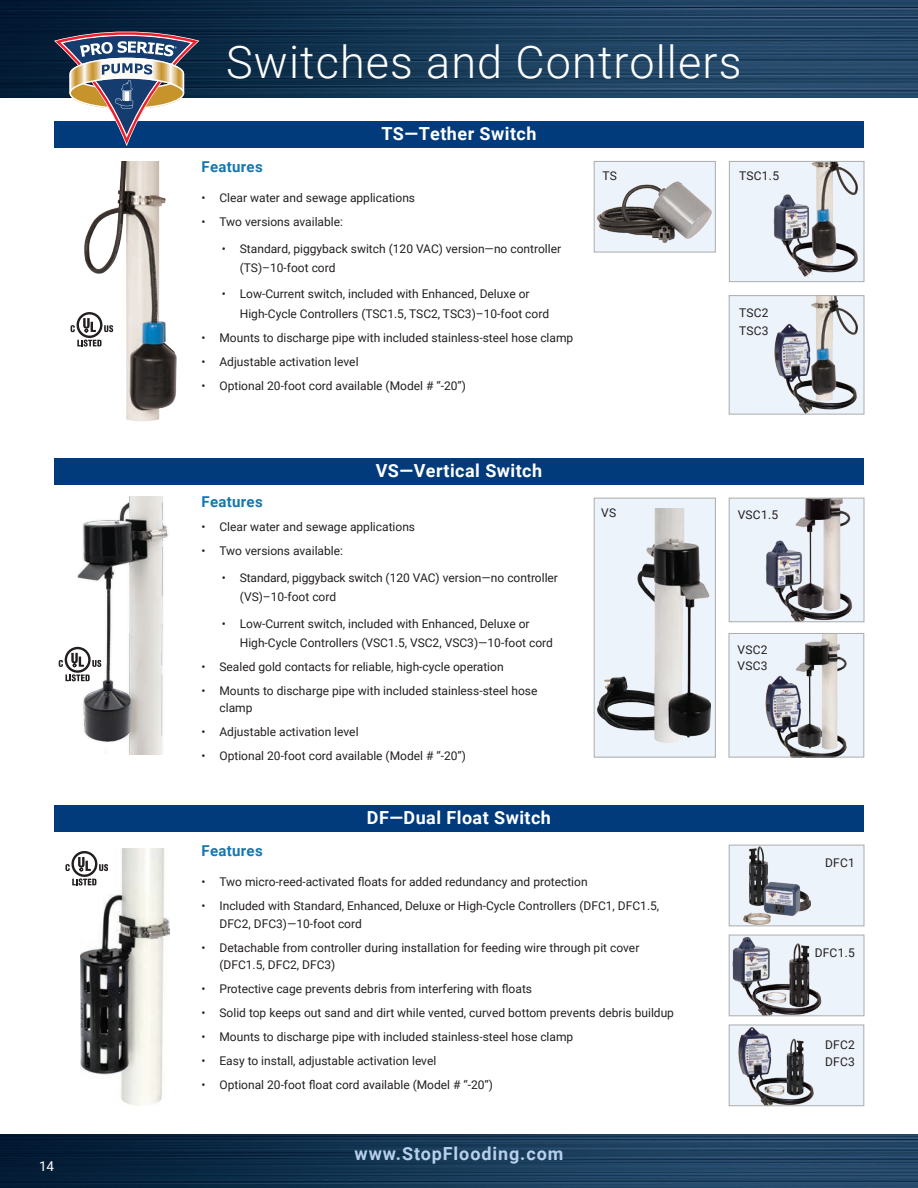
<style>
.page{position:relative;width:918px;height:1188px;background:#fff}
.page>*{position:absolute;margin:0;border:0;box-sizing:border-box;transform-origin:0 0}
.t1{font:300 45px "Roboto";letter-spacing:.025em;color:#fff}
.t2{font:700 18px "Roboto";letter-spacing:.025em;color:#fff}
.t3{font:700 18px "Roboto";letter-spacing:.05em;color:#b6d0ec}
.t4{font:700 15px "Roboto";letter-spacing:.02em;color:#1577af}
.t5{font:13.5px "Roboto";color:#fff}
.t6{font:12px/19.5px "Roboto";color:#231f20}
.t7{font:12px/17.2px "Roboto";letter-spacing:.02em;color:#231f20}
</style>
<div class="page">
<img style="left:0;top:1134px;width:918px;height:54px">
<img style="left:0;top:0;width:918px;height:97px">
<div style="left:54px;top:806px;width:810px;height:26px;background:#013b7c"></div>
<div style="left:54px;top:458px;width:810px;height:26px;background:#013b7c"></div>
<div style="left:54px;top:122px;width:810px;height:26px;background:#013b7c"></div>
<img style="left:81px;top:849px;width:89px;height:257px">
<img style="left:732px;top:1027px;width:129px;height:77px">
<div style="left:729px;top:1025px;width:135px;height:81px;border:1px solid #abacac"></div>
<img style="left:58px;top:497px;width:110px;height:257px">
<div style="left:594px;top:498px;width:121px;height:259px;background:#edf3fa"></div>
<img style="left:597px;top:508px;width:113px;height:235px">
<div style="left:594px;top:498px;width:122px;height:259px;border:1px solid #abacac"></div>
<img style="left:84px;top:162px;width:92px;height:259px">
<div style="left:729px;top:161px;width:135px;height:121px;background:#edf3fa"></div>
<img style="left:773px;top:163px;width:85px;height:114px">
<div style="left:729px;top:161px;width:135px;height:121px;border:1px solid #abacac"></div>
<div style="left:729px;top:296px;width:135px;height:118px;background:#edf3fa"></div>
<img style="left:774px;top:297px;width:84px;height:115px">
<div style="left:729px;top:295px;width:135px;height:119px;border:1px solid #abacac"></div>
<svg style="left:65px;top:851px;width:43px;height:35px"></svg>
<svg style="left:59px;top:647px;width:42px;height:34px"></svg>
<svg style="left:71px;top:312px;width:42px;height:35px"></svg>
<img style="left:731px;top:937px;width:131px;height:77px">
<div style="left:729px;top:935px;width:135px;height:81px;border:1px solid #abacac"></div>
<div style="left:729px;top:845px;width:135px;height:81px;background:#edf3fa"></div>
<img style="left:743px;top:847px;width:67px;height:77px">
<div style="left:729px;top:845px;width:135px;height:81px;border:1px solid #abacac"></div>
<img style="left:731px;top:500px;width:130px;height:120px">
<div style="left:729px;top:498px;width:135px;height:124px;border:1px solid #abacac"></div>
<img style="left:596px;top:163px;width:118px;height:87px">
<div style="left:594px;top:161px;width:122px;height:91px;border:1px solid #abacac"></div>
<div style="left:729px;top:633px;width:135px;height:124px;background:#edf3fa"></div>
<img style="left:765px;top:635px;width:82px;height:120px">
<div style="left:729px;top:633px;width:135px;height:124px;border:1px solid #abacac"></div>
<svg style="left:54px;top:29px;width:145px;height:117px"></svg>
<p class="t5" style="left:39px;top:1156px;width:17px">14</p>
<h1 class="t1" style="left:226px;top:30px;width:517px">Switches and Controllers</h1>
<h2 class="t2" style="left:382px;top:121px;width:156px">TS—Tether Switch</h2>
<p class="t4" style="left:201px;top:156px;width:63px">Features</p>
<p class="t6" style="left:201px;top:188px;width:215px">• Clear water and sewage applications</p>
<p class="t6" style="left:201px;top:212px;width:143px">• Two versions available:</p>
<p class="t6" style="left:240px;top:238px;width:323px;text-indent:-18px">• Standard, piggyback switch (120 VAC) version—no controller (TS)–10-foot cord</p>
<p class="t6" style="left:240px;top:284px;width:311px;text-indent:-18px">• Low-Current switch, included with Enhanced, Deluxe or<br>High-Cycle Controllers (TSC1.5, TSC2, TSC3)–10-foot cord</p>
<p class="t6" style="left:201px;top:327px;width:373px">• Mounts to discharge pipe with included stainless-steel hose clamp</p>
<p class="t6" style="left:201px;top:351px;width:159px">• Adjustable activation level</p>
<p class="t6" style="left:201px;top:375px;width:266px">• Optional 20-foot cord available (Model # “-20”)</p>
<h2 class="t2" style="left:376px;top:458px;width:168px">VS—Vertical Switch</h2>
<p class="t4" style="left:201px;top:492px;width:63px">Features</p>
<p class="t6" style="left:201px;top:517px;width:215px">• Clear water and sewage applications</p>
<p class="t6" style="left:201px;top:541px;width:143px">• Two versions available:</p>
<p class="t6" style="left:240px;top:567px;width:320px;text-indent:-18px">• Standard, piggyback switch (120 VAC) version—no controller (VS)–10-foot cord</p>
<p class="t6" style="left:240px;top:613px;width:315px;text-indent:-18px">• Low-Current switch, included with Enhanced, Deluxe or<br>High-Cycle Controllers (VSC1.5, VSC2, VSC3)—10-foot cord</p>
<p class="t6" style="left:201px;top:657px;width:304px">• Sealed gold contacts for reliable, high-cycle operation</p>
<p class="t6" style="left:219px;top:682px;width:319px;line-height:17.2px;text-indent:-18px">• Mounts to discharge pipe with included stainless-steel hose clamp</p>
<p class="t6" style="left:201px;top:722px;width:159px">• Adjustable activation level</p>
<p class="t6" style="left:201px;top:746px;width:266px">• Optional 20-foot cord available (Model # “-20”)</p>
<h2 class="t2" style="left:367px;top:805px;width:186px">DF—Dual Float Switch</h2>
<p class="t6" style="left:603px;top:166px;width:16px">TS</p>
<p class="t6" style="left:739px;top:165px;width:41px">TSC1.5</p>
<p class="t6" style="left:601px;top:502px;width:16px">VS</p>
<p class="t7" style="left:739px;top:304px;width:31px">TSC2<br>TSC3</p>
<p class="t6" style="left:738px;top:505px;width:42px">VSC1.5</p>
<p class="t7" style="left:738px;top:641px;width:32px;line-height:16.5px">VSC2<br>VSC3</p>
<p class="t4" style="left:201px;top:840px;width:63px">Features</p>
<p class="t6" style="left:201px;top:872px;width:388px">• Two micro-reed-activated floats for added redundancy and protection</p>
<p class="t6" style="left:219px;top:897px;width:441px;line-height:17.2px;text-indent:-18px">• Included with Standard, Enhanced, Deluxe or High-Cycle Controllers (DFC1, DFC1.5,<br>DFC2, DFC3)—10-foot cord</p>
<p class="t6" style="left:219px;top:938px;width:421px;line-height:17.2px;text-indent:-18px">• Detachable from controller during installation for feeding wire through pit cover (DFC1.5, DFC2, DFC3)</p>
<p class="t6" style="left:201px;top:978px;width:332px">• Protective cage prevents debris from interfering with floats</p>
<p class="t6" style="left:201px;top:1002px;width:474px">• Solid top keeps out sand and dirt while vented, curved bottom prevents debris buildup</p>
<p class="t6" style="left:201px;top:1026px;width:373px">• Mounts to discharge pipe with included stainless-steel hose clamp</p>
<p class="t6" style="left:201px;top:1050px;width:236px">• Easy to install, adjustable activation level</p>
<p class="t6" style="left:201px;top:1074px;width:293px">• Optional 20-foot float cord available (Model # “-20”)</p>
<h2 class="t3" style="left:355px;top:1141px;width:210px">www.StopFlooding.com</h2>
<p class="t6" style="left:825px;top:852px;width:31px">DFC1</p>
<p class="t6" style="left:815px;top:943px;width:42px">DFC1.5</p>
<p class="t7" style="left:825px;top:1035px;width:31px">DFC2<br>DFC3</p>
</div>
